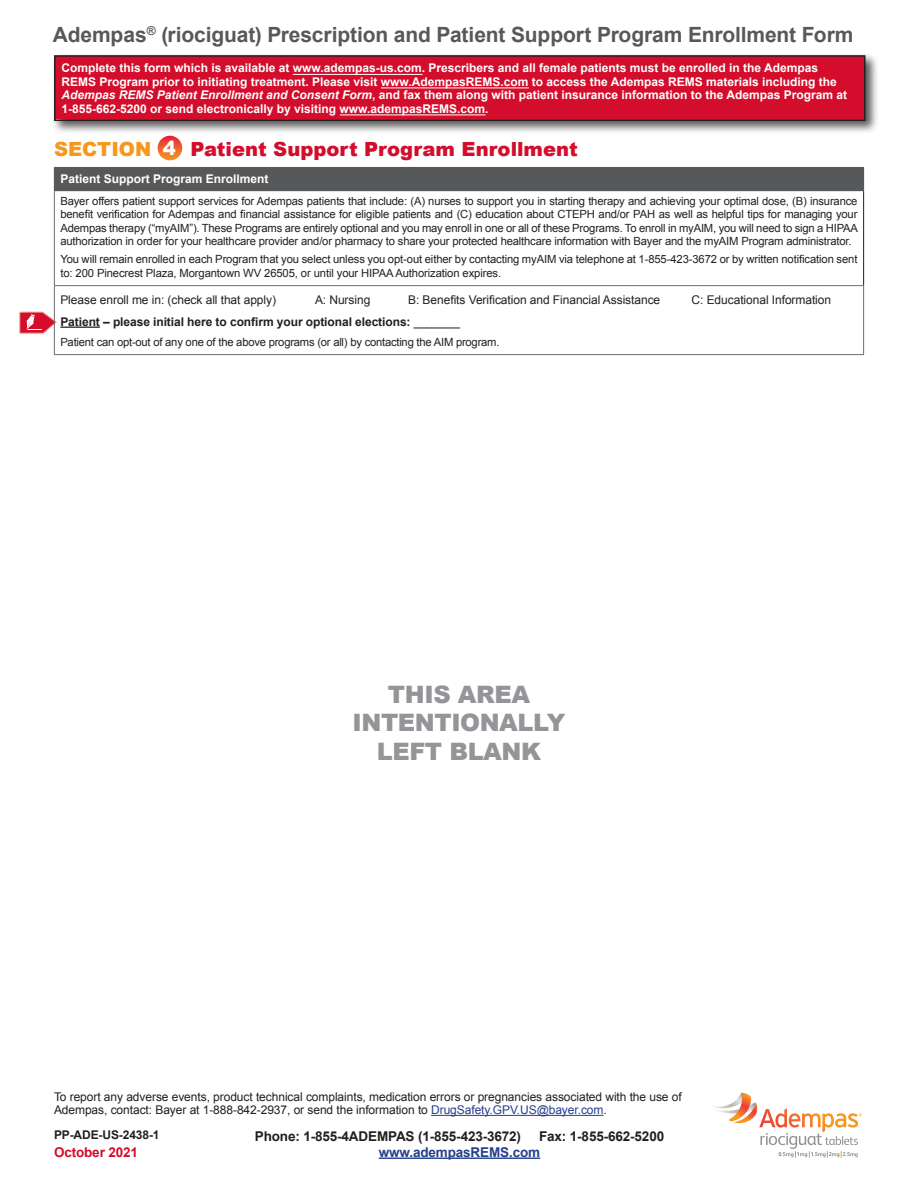
<style>
.page{position:relative;width:918px;height:1188px;background:#fff}
.page>*{position:absolute;margin:0;border:0;box-sizing:border-box;transform-origin:0 0}
.t1{font:900 24px/28.8px "Arial";letter-spacing:-.015em;color:#939598;text-align:center}
.t2{font:700 21px "Arial";letter-spacing:-.005em;color:#57585a}
.t3{font:900 19.5px "Arial";color:#d30d2b}
.t4{font:900 19.5px "Arial";color:#f7971d}
.t5{font:900 19.5px "Arial";color:#fff}
.t6{font:700 13.5px "Arial";letter-spacing:-.01em;color:#231f20}
.t7{font:700 13.5px "Arial";letter-spacing:-.01em;color:#253f8e}
.t8{font:700 13.5px "Arial";letter-spacing:-.01em;color:#d30d2b}
.t9{font:700 12px/13.5px "Arial";color:#fff}
.t10{font:12px/13.5px "Arial";letter-spacing:-.005em;color:#231f20}
.t11{font:700 12px "Arial";letter-spacing:-.005em;color:#231f20}
.t12{font:11.25px/13.5px "Arial";letter-spacing:-.01em;color:#231f20;text-align:justify}
.s1{font-style:italic}
.s2{font-weight:400}
.s3{color:#253f8e}
</style>
<div class="page">
<hr style="left:379px;top:1158px;width:161px;height:1px;background:#253f8e">
<hr style="left:431px;top:1115px;width:172px;height:1px;background:#253f8e">
<svg style="left:712px;top:1093px;width:150px;height:65px"></svg>
<svg style="left:19px;top:311px;width:38px;height:23px"></svg>
<div style="left:54px;top:167px;width:810px;height:24px;background:#57585a"></div>
<hr style="left:54px;top:191px;width:1px;height:94px;background:#6c6d70">
<hr style="left:54px;top:285px;width:810px;height:1px;background:#6c6d70">
<hr style="left:54px;top:286px;width:1px;height:68px;background:#6c6d70">
<hr style="left:863px;top:286px;width:1px;height:68px;background:#6c6d70">
<hr style="left:54px;top:354px;width:810px;height:1px;background:#6c6d70">
<hr style="left:863px;top:191px;width:1px;height:94px;background:#231f20">
<hr style="left:60px;top:327px;width:40px;height:1px;background:#231f20">
<div style="left:158px;top:136px;width:24px;height:24px;background:linear-gradient(to bottom,#e42739,#f59224);border-radius:12px"></div>
<div style="left:51px;top:52px;width:828px;height:82px;background:#231f20;opacity:.75"></div>
<div style="left:56px;top:57px;width:809px;height:62px;background:#d30d2b"></div>
<div style="left:54px;top:55px;width:812px;height:66px;border:2px solid #231f20"></div>
<hr style="left:293px;top:74px;width:129px;height:1px;background:#fff">
<hr style="left:381px;top:88px;width:148px;height:1px;background:#fff">
<hr style="left:340px;top:115px;width:146px;height:1px;background:#fff">
<p class="t2" style="left:53px;top:21px;width:802px">Adempas<sup>®</sup> (riociguat) Prescription and Patient Support Program Enrollment Form</p>
<p class="t9" style="left:62px;top:62px;width:787px">Complete this form which is available at www.adempas-us.com. Prescribers and all female patients must be enrolled in the Adempas REMS Program prior to initiating treatment. Please visit www.AdempasREMS.com to access the Adempas REMS materials including the <span class="s1">Adempas REMS Patient Enrollment and Consent Form</span>, and fax them along with patient insurance information to the Adempas Program at 1-855-662-5200 or send electronically by visiting www.adempasREMS.com.</p>
<p class="t4" style="left:54px;top:135px;width:99px">SECTION</p>
<p class="t5" style="left:163px;top:133px;width:15px">4</p>
<p class="t3" style="left:191px;top:135px;width:389px">Patient Support Program Enrollment</p>
<p class="t9" style="left:60px;top:173px;width:210px">Patient Support Program Enrollment</p>
<p class="t12" style="left:60px;top:194px;width:799px">Bayer offers patient support services for Adempas patients that include: (A) nurses to support you in starting therapy and achieving your optimal dose, (B) insurance benefit verification for Adempas and financial assistance for eligible patients and (C) education about CTEPH and/or PAH as well as helpful tips for managing your Adempas therapy (“myAIM”). These Programs are entirely optional and you may enroll in one or all of these Programs. To enroll in myAIM, you will need to sign a HIPAA authorization in order for your healthcare provider and/or pharmacy to share your protected healthcare information with Bayer and the myAIM Program administrator.</p>
<p class="t12" style="left:60px;top:253px;width:799px">You will remain enrolled in each Program that you select unless you opt-out either by contacting myAIM via telephone at 1-855-423-3672 or by written notification sent to: 200 Pinecrest Plaza, Morgantown WV 26505, or until your HIPAA Authorization expires.</p>
<p class="t10" style="left:60px;top:293px;width:217px">Please enroll me in: (check all that apply)</p>
<p class="t10" style="left:315px;top:293px;width:57px">A: Nursing</p>
<p class="t10" style="left:408px;top:293px;width:254px">B: Benefits Verification and Financial Assistance</p>
<p class="t10" style="left:692px;top:293px;width:141px">C: Educational Information</p>
<p class="t11" style="left:60px;top:314px;width:401px">Patient – please initial here to confirm your optional elections: <span class="s2">_______</span></p>
<p class="t12" style="left:60px;top:336px;width:441px">Patient can opt-out of any one of the above programs (or all) by contacting the AIM program.</p>
<p class="t1" style="left:352px;top:679px;width:215px">THIS AREA<br>INTENTIONALLY<br>LEFT BLANK</p>
<p class="t10" style="left:54px;top:1090px;width:629px">To report any adverse events, product technical complaints, medication errors or pregnancies associated with the use of<br>Adempas, contact: Bayer at 1-888-842-2937, or send the information to <span class="s3">DrugSafety.GPV.US@bayer.com</span>.</p>
<p class="t11" style="left:54px;top:1127px;width:107px">PP-ADE-US-2438-1</p>
<p class="t8" style="left:54px;top:1144px;width:86px">October 2021</p>
<p class="t6" style="left:255px;top:1127px;width:268px">Phone: 1-855-4ADEMPAS (1-855-423-3672)</p>
<p class="t6" style="left:539px;top:1127px;width:127px">Fax: 1-855-662-5200</p>
<p class="t7" style="left:379px;top:1143px;width:163px">www.adempasREMS.com</p>
</div>
